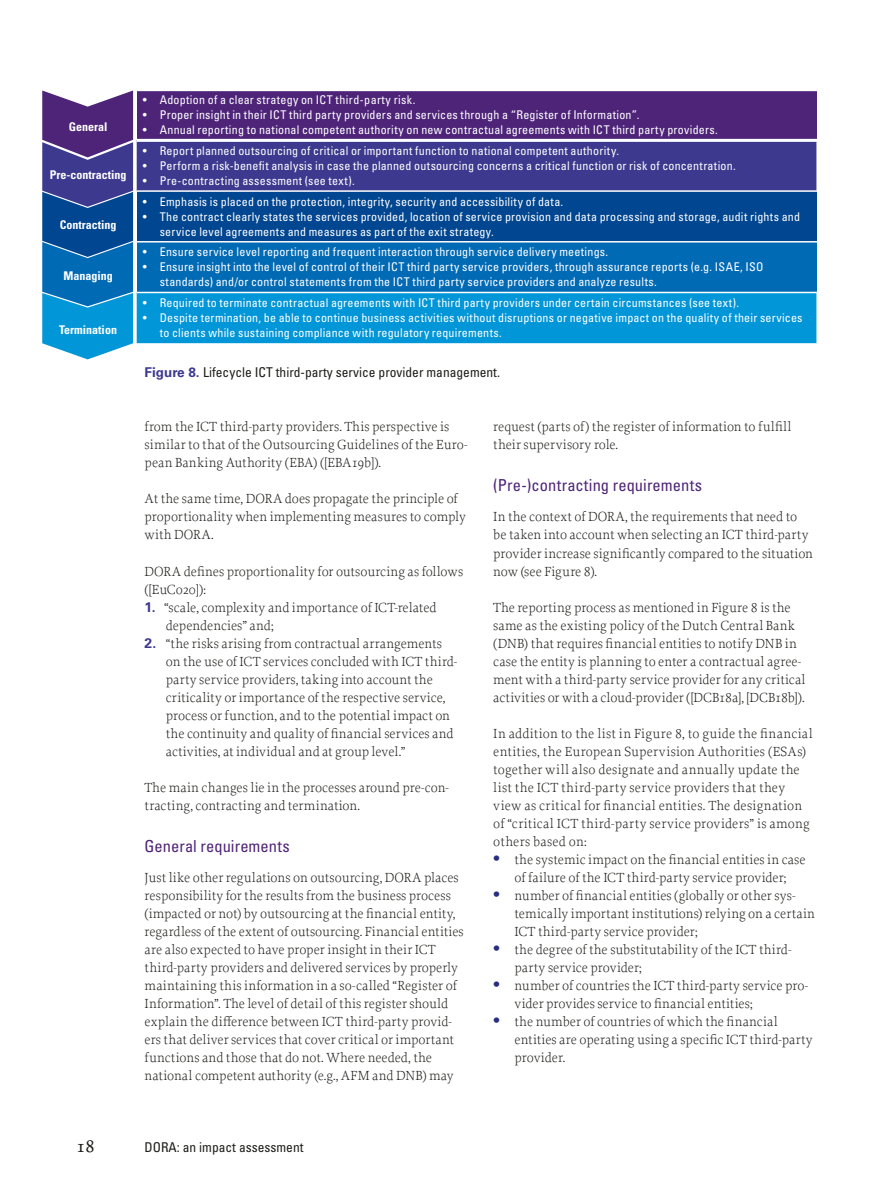
<style>
.page{position:relative;width:893px;height:1191px;background:#fff}
.page>*{position:absolute;margin:0;border:0;box-sizing:border-box;transform-origin:0 0}
.t1{font:500 18px "Proforma";color:#1d1d1b}
.Kop2{font:condensed 16.5px "Univers LT Std";letter-spacing:.005em;color:#4e2479}
.Alinea-eerste{font:300 13.8px/18px "Proforma";color:#1d1d1b}
.Alinea{font:300 13.8px/18px "Proforma";letter-spacing:.01em;color:#1d1d1b}
.Opsommingnumeriek-It{font:300 13.8px/18px "Proforma";letter-spacing:-.005em;color:#1d1d1b}
.Bijschrift{font:condensed 13.5px "Univers LT Std";color:#1d1d1b}
.t2{font:condensed 12px/15px "Univers LT Std";letter-spacing:.02em;color:#fff}
.t3{font:700 condensed 12px "Univers LT Std";color:#fff}
.s1{font-weight:700;font-stretch:normal;color:#3d398e}
.s2{font-family:"Univers LT Std";font-weight:700;color:#3d398e}
.s3{font-family:"Rockwell";font-weight:700;font-size:18px;color:#272e7e}
</style>
<div class="page">
<svg style="left:42px;top:90px;width:774px;height:269px;background:#2b60a8"></svg>
<hr style="left:137px;top:139px;width:679px;height:3px;background:#fff">
<hr style="left:137px;top:89px;width:679px;height:2px;background:#fff">
<hr style="left:137px;top:190px;width:679px;height:2px;background:#fff">
<hr style="left:137px;top:241px;width:679px;height:1px;background:#fff">
<hr style="left:137px;top:292px;width:679px;height:1px;background:#fff">
<p class="t3" style="left:69px;top:119px;width:40px">General</p>
<p class="t3" style="left:50px;top:167px;width:78px">Pre-contracting</p>
<p class="t3" style="left:60px;top:217px;width:58px">Contracting</p>
<p class="t3" style="left:63px;top:269px;width:51px">Managing</p>
<p class="t3" style="left:59px;top:322px;width:59px">Termination</p>
<p class="t2" style="left:143px;top:92px;width:274px">• Adoption of a clear strategy on ICT third-party risk.</p>
<p class="t2" style="left:143px;top:107px;width:498px">• Proper insight in their ICT third party providers and services through a “Register of Information”.</p>
<p class="t2" style="left:143px;top:122px;width:577px">• Annual reporting to national competent authority on new contractual agreements with ICT third party providers.</p>
<p class="t2" style="left:143px;top:143px;width:478px">• Report planned outsourcing of critical or important function to national competent authority.</p>
<p class="t2" style="left:143px;top:158px;width:595px">• Perform a risk-benefit analysis in case the planned outsourcing concerns a critical function or risk of concentration.</p>
<p class="t2" style="left:143px;top:173px;width:213px">• Pre-contracting assessment (see text).</p>
<p class="t2" style="left:143px;top:194px;width:422px">• Emphasis is placed on the protection, integrity, security and accessibility of data.</p>
<p class="t2" style="left:160px;top:209px;width:642px;text-indent:-17px">• The contract clearly states the services provided, location of service provision and data processing and storage, audit rights and service level agreements and measures as part of the exit strategy.</p>
<p class="t2" style="left:143px;top:244px;width:467px">• Ensure service level reporting and frequent interaction through service delivery meetings.</p>
<p class="t2" style="left:160px;top:259px;width:605px;text-indent:-17px">• Ensure insight into the level of control of their ICT third party service providers, through assurance reports (e.g. ISAE, ISO standards) and/or control statements from the ICT third party service providers and analyze results.</p>
<p class="t2" style="left:143px;top:295px;width:598px">• Required to terminate contractual agreements with ICT third party providers under certain circumstances (see text).</p>
<p class="t2" style="left:160px;top:310px;width:644px;text-indent:-17px">• Despite termination, be able to continue business activities without disruptions or negative impact on the quality of their services to clients while sustaining compliance with regulatory requirements.</p>
<p class="Bijschrift" style="left:145px;top:364px;width:357px"><span class="s1">Figure 8.</span> Lifecycle ICT third-party service provider management.</p>
<p class="Alinea-eerste" style="left:145px;top:418px;width:324px">from the ICT third-party providers. This perspective is similar to that of the Outsourcing Guidelines of the Euro&shy;pean Banking Authority (EBA) ([EBA19b]).</p>
<p class="Alinea-eerste" style="left:145px;top:490px;width:323px">At the same time, DORA does propagate the principle of proportionality when implementing measures to comply with DORA.</p>
<p class="Alinea" style="left:145px;top:562px;width:320px">DORA defines proportionality for outsourcing as follows ([EuCo20]):</p>
<h1 class="Opsommingnumeriek-It" style="left:166px;top:598px;width:272px;text-indent:-21px"><span class="s2">1.</span> “scale, complexity and importance of ICT-related dependencies” and;</h1>
<p class="Alinea-eerste" style="left:166px;top:634px;width:293px;text-indent:-21px"><span class="s2">2.</span> “the risks arising from contractual arrangements on the use of ICT services concluded with ICT third&shy;party service providers, taking into account the criticality or importance of the respective service, process or function, and to the potential impact on the continuity and quality of financial services and activities, at individual and at group level.”</p>
<p class="Alinea-eerste" style="left:145px;top:778px;width:306px">The main changes lie in the processes around pre-con&shy;tracting, contracting and termination.</p>
<p class="Kop2" style="left:145px;top:835px;width:147px">General requirements</p>
<p class="Alinea-eerste" style="left:145px;top:868px;width:321px">Just like other regulations on outsourcing, DORA places responsibility for the results from the business process (impacted or not) by outsourcing at the financial entity, regardless of the extent of outsourcing. Financial entities are also expected to have proper insight in their ICT third-party providers and delivered services by properly maintaining this information in a so-called “Register of Information”. The level of detail of this register should explain the difference between ICT third-party provid&shy;ers that deliver services that cover critical or important functions and those that do not. Where needed, the national competent authority (e.g., AFM and DNB) may</p>
<p class="Alinea-eerste" style="left:493px;top:418px;width:300px">request (parts of) the register of information to fulfill their supervisory role.</p>
<p class="Kop2" style="left:493px;top:475px;width:210px">(Pre-)contracting requirements</p>
<p class="Alinea-eerste" style="left:493px;top:508px;width:321px">In the context of DORA, the requirements that need to be taken into account when selecting an ICT third-party provider increase significantly compared to the situation now (see Figure 8).</p>
<p class="Alinea" style="left:493px;top:598px;width:314px">The reporting process as mentioned in Figure 8 is the same as the existing policy of the Dutch Central Bank (DNB) that requires financial entities to notify DNB in case the entity is planning to enter a contractual agree&shy;ment with a third-party service provider for any critical activities or with a cloud-provider ([DCB18a], [DCB18b]).</p>
<p class="Alinea" style="left:493px;top:724px;width:321px">In addition to the list in Figure 8, to guide the financial entities, the European Supervision Authorities (ESAs) together will also designate and annually update the list the ICT third-party service providers that they view as critical for financial entities. The designation of “critical ICT third-party service providers” is among others based on:</p>
<p class="Alinea-eerste" style="left:493px;top:850px;width:314px;text-align:center"><span class="s3">•</span> the systemic impact on the financial entities in case of failure of the ICT third-party service provider;</p>
<p class="Alinea-eerste" style="left:514px;top:886px;width:302px;text-indent:-21px"><span class="s3">•</span> number of financial entities (globally or other sys&shy;temically important institutions) relying on a certain<br>ICT third-party service provider;</p>
<p class="Alinea-eerste" style="left:514px;top:940px;width:278px;text-indent:-21px"><span class="s3">•</span> the degree of the substitutability of the ICT third&shy;party service provider;</p>
<p class="Alinea-eerste" style="left:514px;top:976px;width:295px;text-indent:-21px"><span class="s3">•</span> number of countries the ICT third-party service pro&shy;vider provides service to financial entities;</p>
<p class="Alinea-eerste" style="left:514px;top:1012px;width:300px;text-indent:-21px"><span class="s3">•</span> the number of countries of which the financial entities are operating using a specific ICT third-party provider.</p>
<h1 class="t1" style="left:77px;top:1134px;width:19px">18</h1>
<p class="Bijschrift" style="left:145px;top:1138px;width:160px">DORA: an impact assessment</p>
</div>
